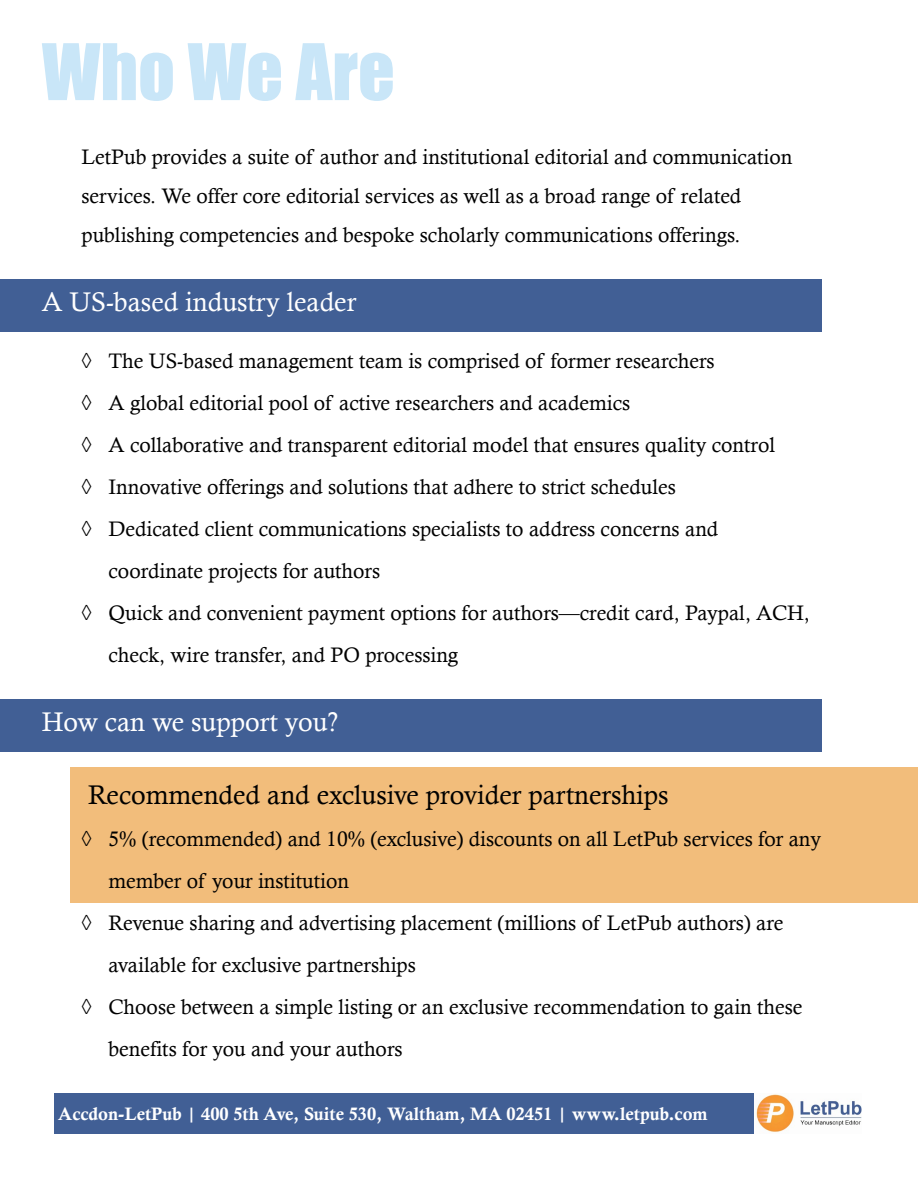
<style>
.page{position:relative;width:918px;height:1188px;background:#fff}
.page>*{position:absolute;margin:0;border:0;box-sizing:border-box;transform-origin:0 0}
.t1{font:72px "Impact";color:#c9e6f8}
.t2{font:27px "Calisto";color:#000}
.t3{font:27px "Calisto";color:#fff}
.t4{font:21px/39px "Calisto";color:#000}
.t5{font:18px "Calis MT Bol";color:#fff}
</style>
<div class="page">
<div style="left:0;top:280px;width:821px;height:52px;background:#415f95"></div>
<div style="left:0;top:699px;width:821px;height:53px;background:#415f95"></div>
<div style="left:54px;top:1094px;width:808px;height:40px;background:#415f95"></div>
<img style="left:755px;top:1094px;width:107px;height:40px">
<div style="left:70px;top:767px;width:848px;height:136px;background:#f2bd7b"></div>
<h1 class="t1" style="left:42px;top:16px;width:355px">Who We Are</h1>
<p class="t4" style="left:82px;top:137px;width:712px">LetPub provides a suite of author and institutional editorial and communication services. We offer core editorial services as well as a broad range of related publishing competencies and bespoke scholarly communications offerings.</p>
<p class="t3" style="left:42px;top:286px;width:316px">A US-based industry leader</p>
<p class="t4" style="left:82px;top:341px;width:635px">◊ The US-based management team is comprised of former researchers</p>
<p class="t4" style="left:82px;top:383px;width:550px">◊ A global editorial pool of active researchers and academics</p>
<p class="t4" style="left:82px;top:425px;width:695px">◊ A collaborative and transparent editorial model that ensures quality control</p>
<p class="t4" style="left:82px;top:467px;width:596px">◊ Innovative offerings and solutions that adhere to strict schedules</p>
<p class="t4" style="left:82px;top:509px;width:638px">◊ Dedicated client communications specialists to address concerns and</p>
<p class="t4" style="left:109px;top:551px;width:273px">coordinate projects for authors</p>
<p class="t4" style="left:82px;top:593px;width:730px">◊ Quick and convenient payment options for authors—credit card, Paypal, ACH,</p>
<p class="t4" style="left:109px;top:635px;width:351px">check, wire transfer, and PO processing</p>
<p class="t3" style="left:42px;top:706px;width:298px">How can we support you?</p>
<p class="t2" style="left:88px;top:779px;width:582px">Recommended and exclusive provider partnerships</p>
<p class="t4" style="left:82px;top:819px;width:741px">◊ 5% (recommended) and 10% (exclusive) discounts on all LetPub services for any</p>
<p class="t4" style="left:109px;top:861px;width:242px">member of your institution</p>
<p class="t4" style="left:82px;top:903px;width:703px">◊ Revenue sharing and advertising placement (millions of LetPub authors) are</p>
<p class="t4" style="left:109px;top:945px;width:309px">available for exclusive partnerships</p>
<p class="t4" style="left:82px;top:987px;width:722px">◊ Choose between a simple listing or an exclusive recommendation to gain these</p>
<p class="t4" style="left:109px;top:1029px;width:295px">benefits for you and your authors</p>
<p class="t5" style="left:58px;top:1103px;width:651px">Accdon-LetPub | 400 5th Ave, Suite 530, Waltham, MA 02451 | www.letpub.com</p>
</div>
